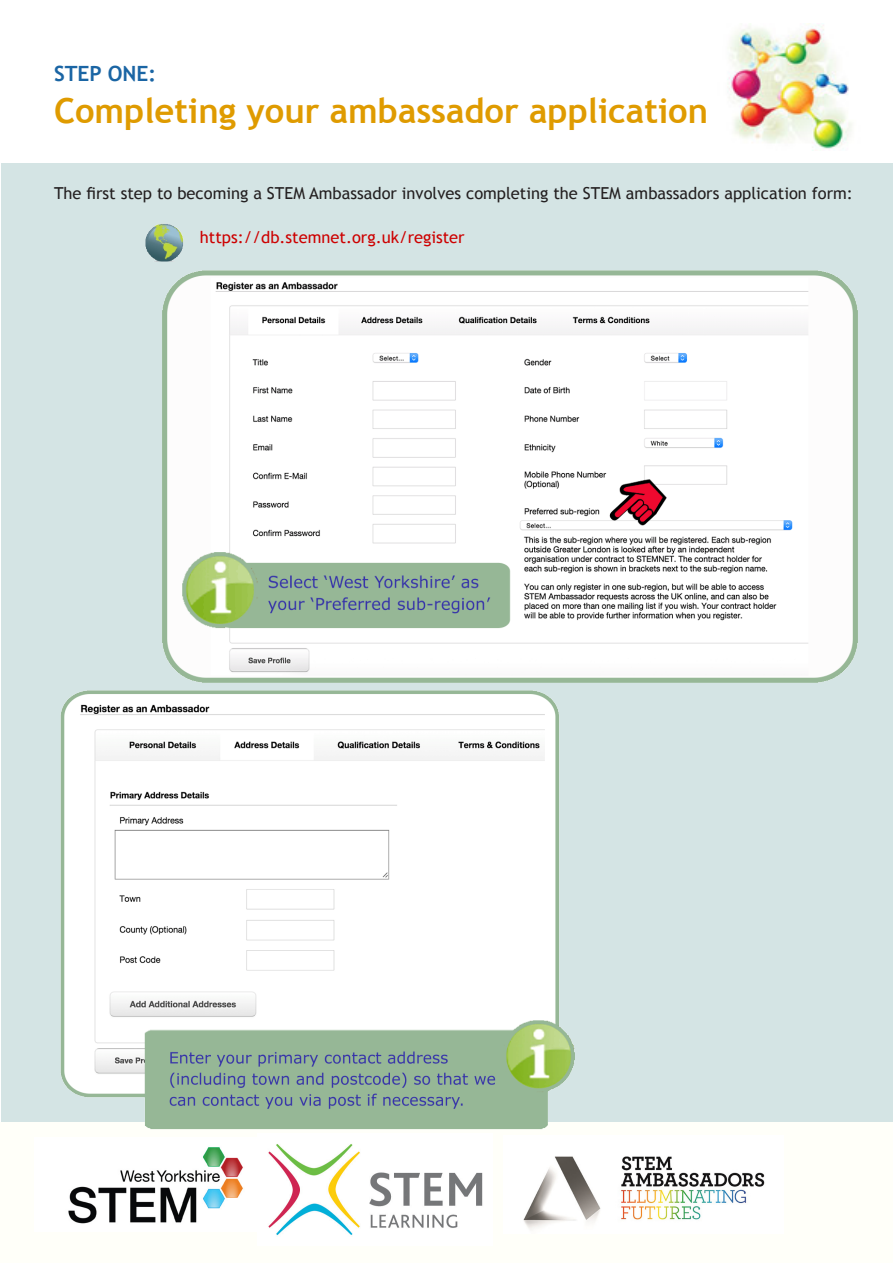
<style>
.page{position:relative;width:893px;height:1263px;background:#fff}
.page>*{position:absolute;margin:0;border:0;box-sizing:border-box;transform-origin:0 0}
.t1{font:700 34.5px "Trebuchet MS";color:#df9b00}
.t2{font:700 21px "Trebuchet MS";color:#1a65a4}
.t3{font:16.5px "Trebuchet MS";color:#231f20}
.t4{font:16.5px "Trebuchet MS";color:#cd0000}
</style>
<div class="page">
<div style="left:2px;top:5px;width:891px;height:1258px;background:#d4e4e4"></div>
<div style="left:0;top:0;width:893px;height:163px;background:#fff"></div>
<div style="left:0;top:1122px;width:893px;height:141px;background:#fffff9"></div>
<img style="left:68px;top:1147px;width:175px;height:77px">
<img style="left:268px;top:1147px;width:215px;height:89px">
<img style="left:523px;top:1156px;width:242px;height:73px">
<img style="left:162px;top:270px;width:696px;height:413px">
<img style="left:145px;top:224px;width:38px;height:38px">
<img style="left:727px;top:23px;width:125px;height:128px">
<img style="left:60px;top:674px;width:515px;height:473px">
<p class="t2" style="left:54px;top:60px;width:104px">STEP ONE:</p>
<p class="t1" style="left:54px;top:89px;width:656px">Completing your ambassador application</p>
<p class="t3" style="left:54px;top:183px;width:800px">The first step to becoming a STEM Ambassador involves completing the STEM ambassadors application form:</p>
<p class="t4" style="left:200px;top:227px;width:266px">https://db.stemnet.org.uk/register</p>
</div>
